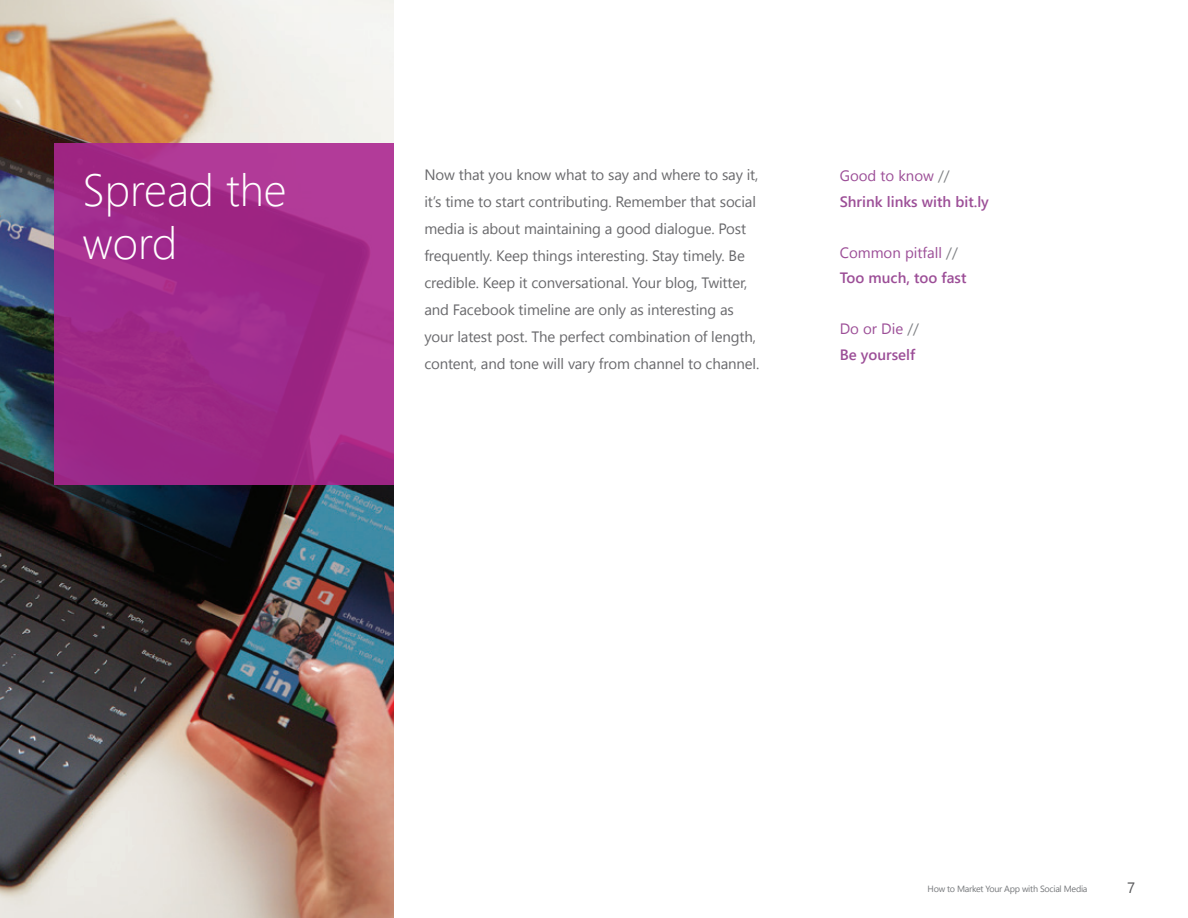
<style>
.page{position:relative;width:1188px;height:918px;background:#fff}
.page>*{position:absolute;margin:0;border:0;box-sizing:border-box;transform-origin:0 0}
.t1{font:300 45px/52.5px "Segoe UI";color:#fff}
.t2{font:15px/27px "Segoe UI";letter-spacing:-.01em;color:#69696c}
.t3{font:600 15px/25.5px "Segoe UI";color:#9c4e97}
.t4{font:15px "Segoe UI";color:#57585a}
.t5{font:9px "Segoe UI";letter-spacing:-.03em;color:#76787b}
.s1{font-weight:400}
.s2{font-weight:400;color:#808285}
</style>
<div class="page">
<img style="left:0;top:0;width:393px;height:918px">
<svg style="left:54px;top:143px;width:339px;height:341px;background:#a22b8b"></svg>
<p class="t2" style="left:424px;top:160px;width:336px">Now that you know what to say and where to say it, it’s time to start contributing. Remember that social media is about maintaining a good dialogue. Post frequently. Keep things interesting. Stay timely. Be credible. Keep it conversational. Your blog, Twitter, and Facebook timeline are only as interesting as your latest post. The perfect combination of length, content, and tone will vary from channel to channel.</p>
<h1 class="t1" style="left:82px;top:162px;width:206px">Spread the word</h1>
<p class="t3" style="left:840px;top:163px;width:151px"><span class="s1">Good to know</span> <span class="s2">//<br></span>Shrink links with bit.ly</p>
<p class="t3" style="left:840px;top:239px;width:128px"><span class="s1">Common pitfall</span> <span class="s2">//<br></span>Too much, too fast</p>
<p class="t3" style="left:840px;top:316px;width:81px"><span class="s1">Do or Die</span> <span class="s2">//<br></span>Be yourself</p>
<p class="t5" style="left:928px;top:882px;width:161px">How to Market Your App with Social Media</p>
<p class="t4" style="left:1127px;top:876px;width:10px">7</p>
</div>
